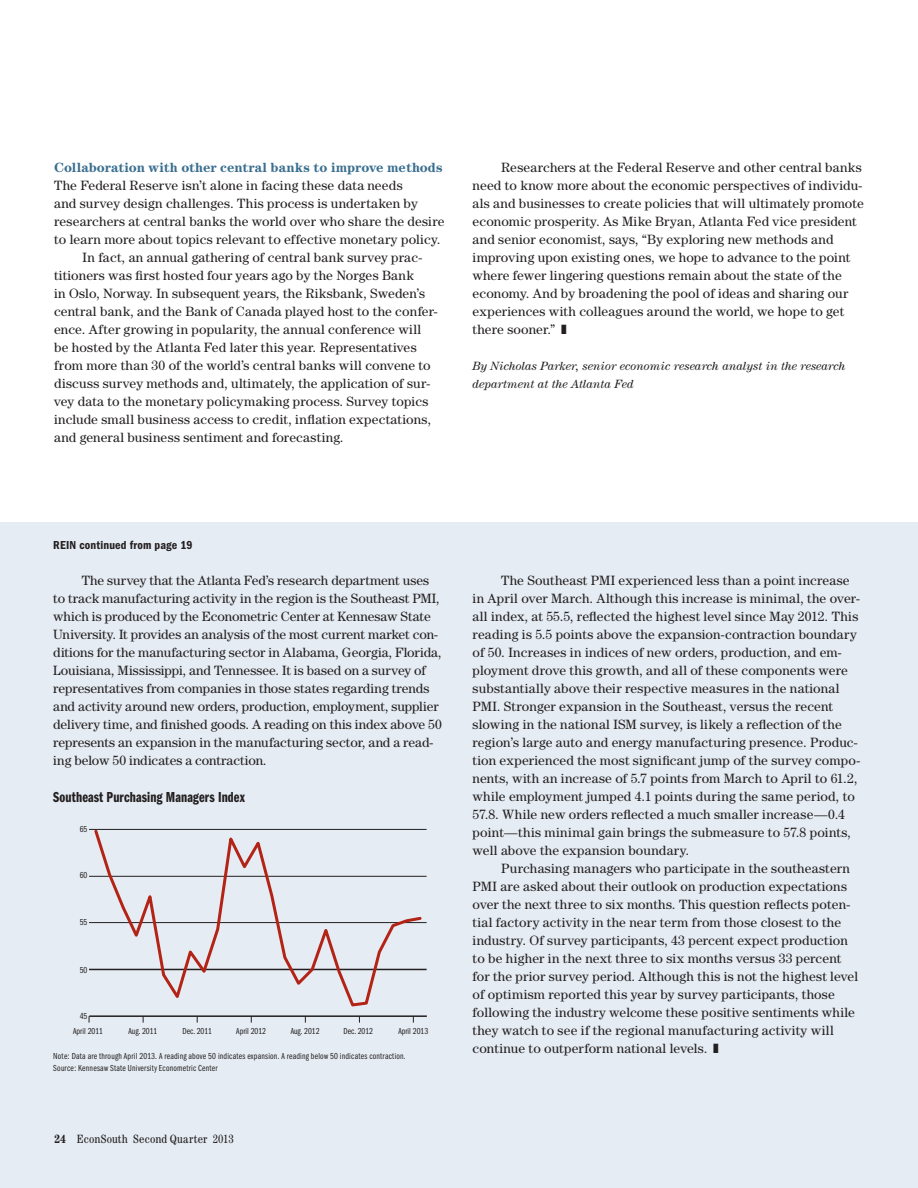
<style>
.page{position:relative;width:918px;height:1188px;background:#fff}
.page>*{position:absolute;margin:0;border:0;box-sizing:border-box;transform-origin:0 0}
.t1{font:15px "Franklin Gothic Demi Cmpr";letter-spacing:.005em;color:#231f20}
.t2{font:13.5px/18px "Century";letter-spacing:.01em;color:#231f20}
.t3{font:700 13.5px "Century";color:#3a6e8f}
.t4{font:italic 12px/18px "Century";color:#231f20}
.t5{font:condensed 12px "Century";letter-spacing:.015em;color:#231f20}
.t6{font:600 condensed 12px "Franklin Gothic";letter-spacing:.015em;color:#231f20}
.t7{font:9px/12px "Franklin Gothic Book Cmpr";letter-spacing:.02em;color:#231f20}
.t8{font:9px "Franklin Gothic Book Cmpr";color:#231f20}
.s1{font-weight:700}
</style>
<div class="page">
<div style="left:0;top:522px;width:918px;height:666px;background:#e5ecf3"></div>
<hr style="left:89px;top:829px;width:338px;height:1px;background:#231f20">
<hr style="left:89px;top:876px;width:338px;height:1px;background:#231f20">
<hr style="left:89px;top:922px;width:338px;height:1px;background:#231f20">
<hr style="left:89px;top:969px;width:338px;height:1px;background:#231f20">
<hr style="left:89px;top:1015px;width:338px;height:2px;background:#231f20">
<svg style="left:92px;top:828px;width:332px;height:179px"></svg>
<p class="t3" style="left:54px;top:163px;width:390px">Collaboration with other central banks to improve methods</p>
<p class="t2" style="left:54px;top:178px;width:350px">The Federal Reserve isn’t alone in facing these data needs</p>
<p class="t2" style="left:54px;top:196px;width:365px">and survey design challenges. This process is undertaken by</p>
<p class="t2" style="left:54px;top:214px;width:392px">researchers at central banks the world over who share the desire</p>
<p class="t2" style="left:54px;top:232px;width:388px">to learn more about topics relevant to effective monetary policy.</p>
<p class="t2" style="left:83px;top:250px;width:341px">In fact, an annual gathering of central bank survey prac-</p>
<p class="t2" style="left:54px;top:268px;width:361px">titioners was first hosted four years ago by the Norges Bank</p>
<p class="t2" style="left:54px;top:286px;width:373px">in Oslo, Norway. In subsequent years, the Riksbank, Sweden’s</p>
<p class="t2" style="left:54px;top:304px;width:385px">central bank, and the Bank of Canada played host to the confer-</p>
<p class="t2" style="left:54px;top:322px;width:369px">ence. After growing in popularity, the annual conference will</p>
<p class="t2" style="left:54px;top:340px;width:364px">be hosted by the Atlanta Fed later this year. Representatives</p>
<p class="t2" style="left:54px;top:358px;width:378px">from more than 30 of the world’s central banks will convene to</p>
<p class="t2" style="left:54px;top:376px;width:378px">discuss survey methods and, ultimately, the application of sur-</p>
<p class="t2" style="left:54px;top:394px;width:376px">vey data to the monetary policymaking process. Survey topics</p>
<p class="t2" style="left:54px;top:412px;width:379px">include small business access to credit, inflation expectations,</p>
<p class="t2" style="left:54px;top:430px;width:291px">and general business sentiment and forecasting.</p>
<p class="t2" style="left:473px;top:160px;width:393px;text-indent:28px">Researchers at the Federal Reserve and other central banks need to know more about the economic perspectives of individu&shy;als and businesses to create policies that will ultimately promote economic prosperity. As Mike Bryan, Atlanta Fed vice president and senior economist, says, “By exploring new methods and improving upon existing ones, we hope to advance to the point where fewer lingering questions remain about the state of the economy. And by broadening the pool of ideas and sharing our experiences with colleagues around the world, we hope to get there sooner.” ❚</p>
<p class="t4" style="left:473px;top:358px;width:375px">By Nicholas Parker, senior economic research analyst in the research department at the Atlanta Fed</p>
<p class="t6" style="left:53px;top:541px;width:141px">REIN continued from page 19</p>
<p class="t2" style="left:53px;top:572px;width:390px;text-indent:28px">The survey that the Atlanta Fed’s research department uses to track manufacturing activity in the region is the Southeast PMI, which is produced by the Econometric Center at Kennesaw State University. It provides an analysis of the most current market con&shy;ditions for the manufacturing sector in Alabama, Georgia, Florida, Louisiana, Mississippi, and Tennessee. It is based on a survey of representatives from companies in those states regarding trends and activity around new orders, production, employment, supplier delivery time, and finished goods. A reading on this index above 50 represents an expansion in the manufacturing sector, and a read&shy;ing below 50 indicates a contraction.</p>
<p class="t1" style="left:53px;top:792px;width:193px">Southeast Purchasing Managers Index</p>
<p class="t7" style="left:80px;top:824px;width:9px">65</p>
<p class="t7" style="left:80px;top:869px;width:9px">60</p>
<p class="t7" style="left:80px;top:917px;width:9px">55</p>
<p class="t7" style="left:80px;top:965px;width:9px">50</p>
<p class="t7" style="left:80px;top:1010px;width:9px">45</p>
<p class="t8" style="left:73px;top:1028px;width:31px">April 2011</p>
<p class="t7" style="left:129px;top:1026px;width:30px">Aug. 2011</p>
<p class="t7" style="left:183px;top:1026px;width:31px">Dec. 2011</p>
<p class="t8" style="left:236px;top:1028px;width:31px">April 2012</p>
<p class="t7" style="left:291px;top:1026px;width:30px">Aug. 2012</p>
<p class="t7" style="left:344px;top:1026px;width:31px">Dec. 2012</p>
<p class="t8" style="left:398px;top:1028px;width:31px">April 2013</p>
<p class="t7" style="left:53px;top:1051px;width:354px">Note: Data are through April 2013. A reading above 50 indicates expansion. A reading below 50 indicates contraction.<br>Source: Kennesaw State University Econometric Center</p>
<p class="t5" style="left:54px;top:1135px;width:181px"><span class="s1">24</span> EconSouth Second Quarter 2013</p>
<p class="t2" style="left:473px;top:572px;width:389px;text-indent:28px">The Southeast PMI experienced less than a point increase in April over March. Although this increase is minimal, the over&shy;all index, at 55.5, reflected the highest level since May 2012. This reading is 5.5 points above the expansion-contraction boundary of 50. Increases in indices of new orders, production, and em&shy;ployment drove this growth, and all of these components were substantially above their respective measures in the national PMI. Stronger expansion in the Southeast, versus the recent slowing in the national ISM survey, is likely a reflection of the region’s large auto and energy manufacturing presence. Produc&shy;tion experienced the most significant jump of the survey compo&shy;nents, with an increase of 5.7 points from March to April to 61.2, while employment jumped 4.1 points during the same period, to 57.8. While new orders reflected a much smaller increase—0.4 point—this minimal gain brings the submeasure to 57.8 points, well above the expansion boundary.</p>
<p class="t2" style="left:473px;top:860px;width:387px;text-indent:28px">Purchasing managers who participate in the southeastern PMI are asked about their outlook on production expectations over the next three to six months. This question reflects poten&shy;tial factory activity in the near term from those closest to the industry. Of survey participants, 43 percent expect production to be higher in the next three to six months versus 33 percent for the prior survey period. Although this is not the highest level of optimism reported this year by survey participants, those following the industry welcome these positive sentiments while they watch to see if the regional manufacturing activity will continue to outperform national levels. ❚</p>
</div>
